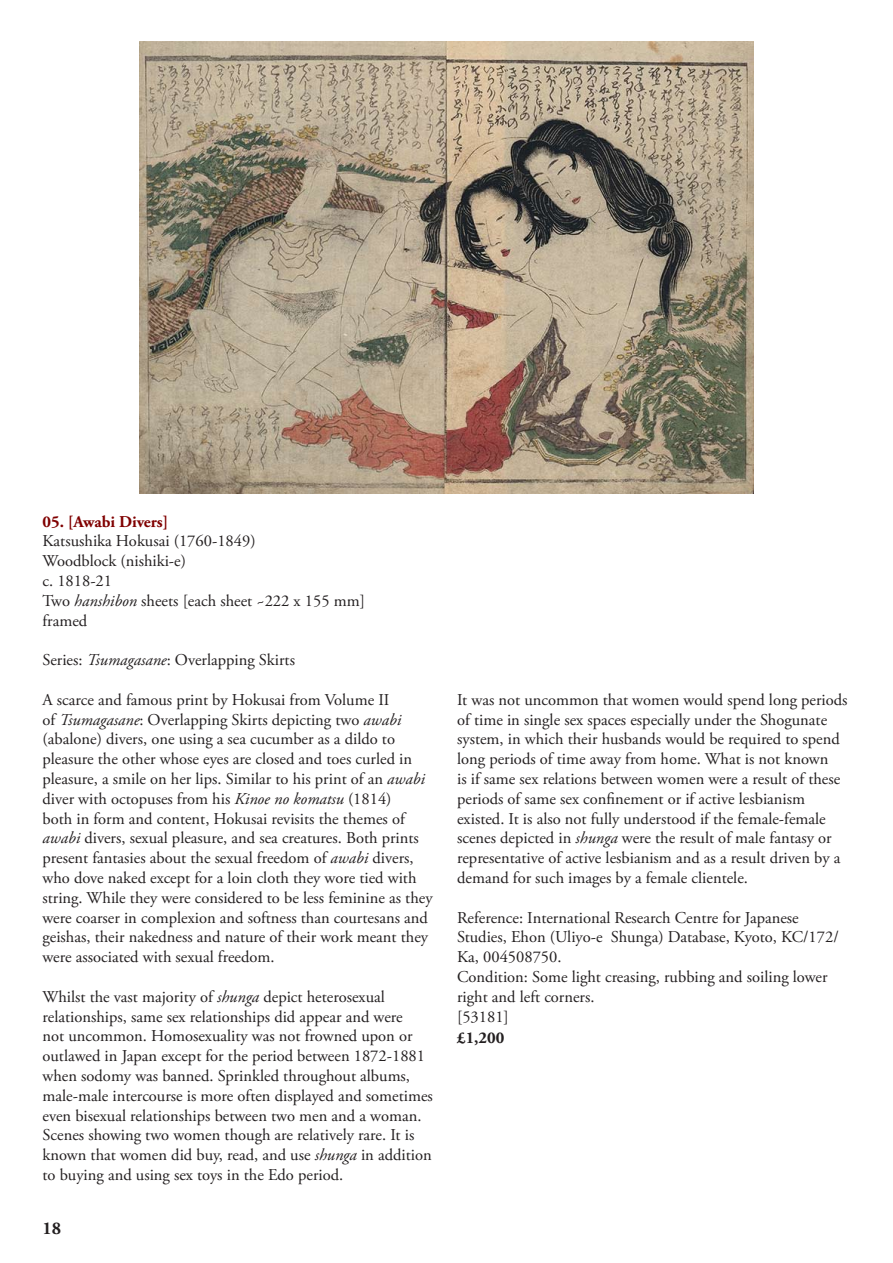
<style>
.page{position:relative;width:893px;height:1263px;background:#fff}
.page>*{position:absolute;margin:0;border:0;box-sizing:border-box;transform-origin:0 0}
.t1{font:700 18px "Adobe Garamond Pro";color:#231f20}
.t2{font:16.5px/19.8px "Adobe Garamond Pro";color:#231f20}
.t3{font:700 16.5px "Adobe Garamond Pro";color:#800000}
.t4{font:700 16.5px "Adobe Garamond Pro";color:#231f20}
.s1{font-style:italic}
</style>
<div class="page">
<img style="left:140px;top:42px;width:613px;height:451px">
<p class="t3" style="left:43px;top:512px;width:127px">05. [Awabi Divers]</p>
<p class="t2" style="left:43px;top:532px;width:324px">Katsushika Hokusai (1760-1849)<br>Woodblock (nishiki-e)<br>c. 1818-21<br>Two <span class="s1">hanshibon</span> sheets [each sheet ~222 x 155 mm] framed</p>
<p class="t2" style="left:43px;top:651px;width:254px">Series: <span class="s1">Tsumagasane</span>: Overlapping Skirts</p>
<p class="t2" style="left:43px;top:690px;width:392px">A scarce and famous print by Hokusai from Volume II<br>of <span class="s1">Tsumagasane</span>: Overlapping Skirts depicting two <span class="s1">awabi </span>(abalone) divers, one using a sea cucumber as a dildo to pleasure the other whose eyes are closed and toes curled in pleasure, a smile on her lips. Similar to his print of an <span class="s1">awabi </span>diver with octopuses from his <span class="s1">Kinoe no komatsu</span> (1814)<br>both in form and content, Hokusai revisits the themes of <span class="s1">awabi</span> divers, sexual pleasure, and sea creatures. Both prints present fantasies about the sexual freedom of <span class="s1">awabi</span> divers, who dove naked except for a loin cloth they wore tied with string. While they were considered to be less feminine as they were coarser in complexion and softness than courtesans and geishas, their nakedness and nature of their work meant they were associated with sexual freedom.</p>
<p class="t2" style="left:43px;top:987px;width:392px">Whilst the vast majority of <span class="s1">shunga</span> depict heterosexual relationships, same sex relationships did appear and were<br>not uncommon. Homosexuality was not frowned upon or outlawed in Japan except for the period between 1872-1881 when sodomy was banned. Sprinkled throughout albums, male-male intercourse is more often displayed and sometimes even bisexual relationships between two men and a woman.<br>Scenes showing two women though are relatively rare. It is known that women did buy, read, and use <span class="s1">shunga</span> in addition to buying and using sex toys in the Edo period.</p>
<p class="t1" style="left:43px;top:1217px;width:20px">18</p>
<p class="t2" style="left:457px;top:690px;width:392px">It was not uncommon that women would spend long periods of time in single sex spaces especially under the Shogunate system, in which their husbands would be required to spend long periods of time away from home. What is not known<br>is if same sex relations between women were a result of these periods of same sex confinement or if active lesbianism existed. It is also not fully understood if the female-female scenes depicted in <span class="s1">shunga</span> were the result of male fantasy or representative of active lesbianism and as a result driven by a demand for such images by a female clientele.</p>
<p class="t2" style="left:457px;top:908px;width:383px">Reference: International Research Centre for Japanese Studies, Ehon (Uliyo-e Shunga) Database, Kyoto, KC/172/ Ka, 004508750.<br>Condition: Some light creasing, rubbing and soiling lower right and left corners.<br>[53181]</p>
<p class="t4" style="left:457px;top:1028px;width:49px">£1,200</p>
</div>
